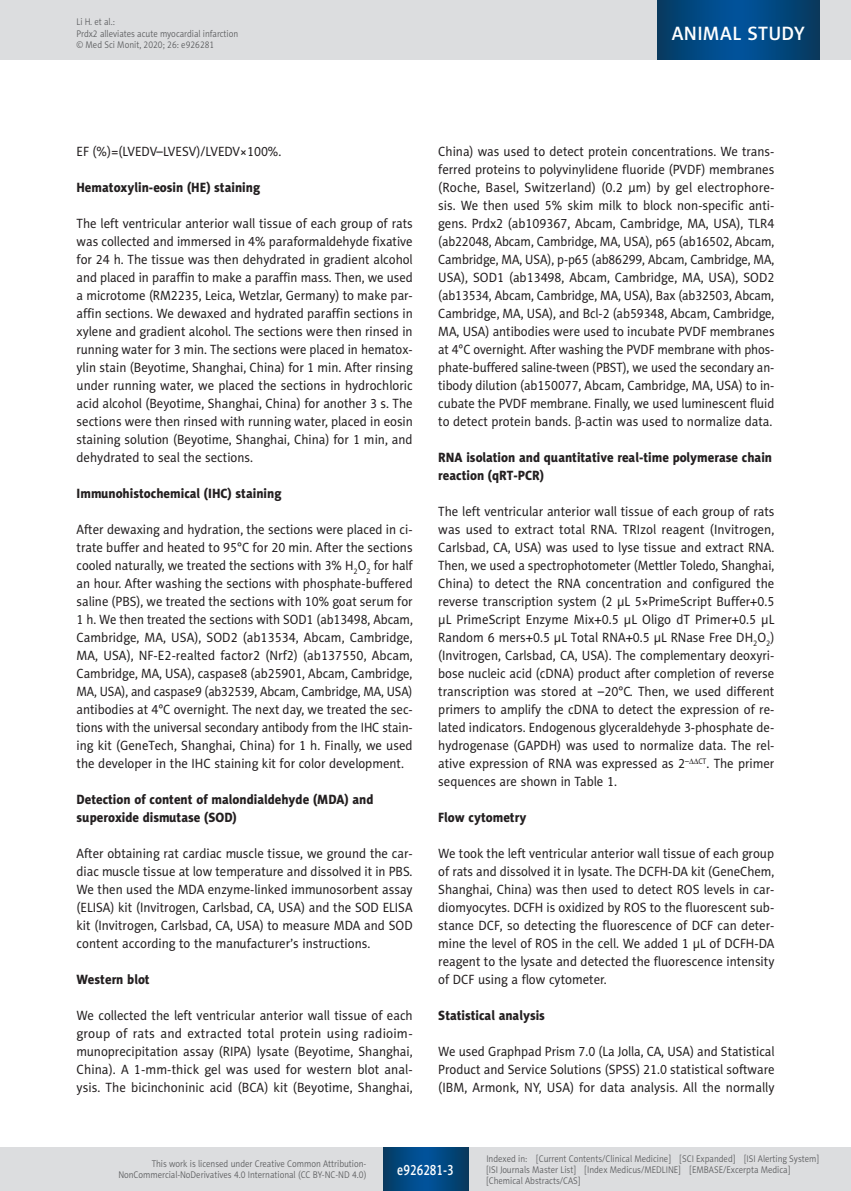
<style>
.page{position:relative;width:851px;height:1191px;background:#fff}
.page>*{position:absolute;margin:0;border:0;box-sizing:border-box;transform-origin:0 0}
.t1{font:19.5px "Naomi Sans EFN Medium";letter-spacing:.015em;color:#fff}
.MSM_e-PAGINA{font:15px "Naomi Sans EFN Medium";color:#fff;scale:.8 1}
.MSM_Body{font:13.5px/18px "Naomi Sans EFN";color:#231f20;text-align:justify;scale:.95 1}
.MSM_Headline_2{font:13.5px/18px "Naomi Sans EFN Heavy";color:#231f20;scale:.95 1}
.MSM_Body-2{font:13.5px/18px "Naomi Sans EFN";color:#231f20;text-align:justify;scale:.94 1}
.MSM_Body_no_before{font:13.5px "Naomi Sans EFN";color:#231f20;scale:.95 1}
.MSM_pagina_zywa{font:9.75px/11.2px "Naomi Sans EFN Light";color:#57585a;scale:.9 1}
.MSM_pagina_sygnatura{font:9.75px "Naomi Sans EFN Light";color:#57585a;scale:.9 1}
.s1{font-family:"Standard Sym L"}
</style>
<div class="page">
<div style="left:0;top:1148px;width:850px;height:43px;background:#dcdddf"></div>
<svg style="left:383px;top:1147px;width:85px;height:43px;background:#02477e"></svg>
<div style="left:0;top:0;width:850px;height:60px;background:#dcdddf"></div>
<svg style="left:657px;top:0;width:162px;height:60px;background:#02477e"></svg>
<p class="MSM_pagina_zywa" style="left:77px;top:16px;width:181px">Li H. et al.:<br>Prdx2 alleviates acute myocardial infarction</p>
<p class="MSM_pagina_sygnatura" style="left:77px;top:39px;width:154px">© Med Sci Monit, 2020; 26: e926281</p>
<h1 class="t1" style="left:671px;top:22px;width:134px">ANIMAL STUDY</h1>
<p class="MSM_Body_no_before" style="left:77px;top:143px;width:217px">EF (%)=(LVEDV–LVESV)/LVEDV×100%.</p>
<p class="MSM_Headline_2" style="left:77px;top:178px;width:194px">Hematoxylin-eosin (HE) staining</p>
<p class="MSM_Body" style="left:77px;top:214px;width:355px">The left ventricular anterior wall tissue of each group of rats was collected and immersed in 4% paraformaldehyde fixative for 24 h. The tissue was then dehydrated in gradient alcohol and placed in paraffin to make a paraffin mass. Then, we used a microtome (RM2235, Leica, Wetzlar, Germany) to make par&shy;affin sections. We dewaxed and hydrated paraffin sections in xylene and gradient alcohol. The sections were then rinsed in running water for 3 min. The sections were placed in hematox&shy;ylin stain (Beyotime, Shanghai, China) for 1 min. After rinsing under running water, we placed the sections in hydrochloric acid alcohol (Beyotime, Shanghai, China) for another 3 s. The sections were then rinsed with running water, placed in eosin staining solution (Beyotime, Shanghai, China) for 1 min, and dehydrated to seal the sections.</p>
<p class="MSM_Headline_2" style="left:77px;top:484px;width:217px">Immunohistochemical (IHC) staining</p>
<p class="MSM_Body" style="left:77px;top:520px;width:355px">After dewaxing and hydration, the sections were placed in ci&shy;trate buffer and heated to 95°C for 20 min. After the sections cooled naturally, we treated the sections with 3% H<sub>2</sub>O<sub>2</sub> for half an hour. After washing the sections with phosphate-buffered saline (PBS), we treated the sections with 10% goat serum for 1 h. We then treated the sections with SOD1 (ab13498, Abcam, Cambridge, MA, USA), SOD2 (ab13534, Abcam, Cambridge, MA, USA), NF-E2-realted factor2 (Nrf2) (ab137550, Abcam, Cambridge, MA, USA), caspase8 (ab25901, Abcam, Cambridge, MA, USA), and caspase9 (ab32539, Abcam, Cambridge, MA, USA) antibodies at 4°C overnight. The next day, we treated the sec&shy;tions with the universal secondary antibody from the IHC stain&shy;ing kit (GeneTech, Shanghai, China) for 1 h. Finally, we used the developer in the IHC staining kit for color development.</p>
<p class="MSM_Headline_2" style="left:77px;top:790px;width:314px">Detection of content of malondialdehyde (MDA) and superoxide dismutase (SOD)</p>
<p class="MSM_Body" style="left:77px;top:844px;width:355px">After obtaining rat cardiac muscle tissue, we ground the car&shy;diac muscle tissue at low temperature and dissolved it in PBS.<br>We then used the MDA enzyme-linked immunosorbent assay (ELISA) kit (Invitrogen, Carlsbad, CA, USA) and the SOD ELISA kit (Invitrogen, Carlsbad, CA, USA) to measure MDA and SOD content according to the manufacturer’s instructions.</p>
<p class="MSM_Headline_2" style="left:77px;top:970px;width:78px">Western blot</p>
<p class="MSM_Body" style="left:77px;top:1006px;width:355px">We collected the left ventricular anterior wall tissue of each group of rats and extracted total protein using radioim&shy;munoprecipitation assay (RIPA) lysate (Beyotime, Shanghai, China). A 1-mm-thick gel was used for western blot anal&shy;ysis. The bicinchoninic acid (BCA) kit (Beyotime, Shanghai,</p>
<p class="MSM_Body" style="left:438px;top:142px;width:355px">China) was used to detect protein concentrations. We trans&shy;ferred proteins to polyvinylidene fluoride (PVDF) membranes (Roche, Basel, Switzerland) (0.2 µm) by gel electrophore&shy;sis. We then used 5% skim milk to block non-specific anti&shy;gens. Prdx2 (ab109367, Abcam, Cambridge, MA, USA), TLR4 (ab22048, Abcam, Cambridge, MA, USA), p65 (ab16502, Abcam, Cambridge, MA, USA), p-p65 (ab86299, Abcam, Cambridge, MA, USA), SOD1 (ab13498, Abcam, Cambridge, MA, USA), SOD2 (ab13534, Abcam, Cambridge, MA, USA), Bax (ab32503, Abcam, Cambridge, MA, USA), and Bcl-2 (ab59348, Abcam, Cambridge, MA, USA) antibodies were used to incubate PVDF membranes at 4°C overnight. After washing the PVDF membrane with phos&shy;phate-buffered saline-tween (PBST), we used the secondary an&shy;tibody dilution (ab150077, Abcam, Cambridge, MA, USA) to in&shy;cubate the PVDF membrane. Finally, we used luminescent fluid to detect protein bands. <span class="s1">b</span>-actin was used to normalize data.</p>
<p class="MSM_Headline_2" style="left:438px;top:448px;width:353px">RNA isolation and quantitative real-time polymerase chain reaction (qRT-PCR)</p>
<p class="MSM_Body" style="left:438px;top:502px;width:355px">The left ventricular anterior wall tissue of each group of rats was used to extract total RNA. TRIzol reagent (Invitrogen, Carlsbad, CA, USA) was used to lyse tissue and extract RNA.<br>Then, we used a spectrophotometer (Mettler Toledo, Shanghai, China) to detect the RNA concentration and configured the reverse transcription system (2 μL 5×PrimeScript Buffer+0.5 μL PrimeScript Enzyme Mix+0.5 μL Oligo dT Primer+0.5 μL Random 6 mers+0.5 μL Total RNA+0.5 μL RNase Free DH<sub>2</sub>O<sub>2</sub>) (Invitrogen, Carlsbad, CA, USA). The complementary deoxyri&shy;bose nucleic acid (cDNA) product after completion of reverse transcription was stored at –20°C. Then, we used different primers to amplify the cDNA to detect the expression of re&shy;lated indicators. Endogenous glyceraldehyde 3-phosphate de&shy;hydrogenase (GAPDH) was used to normalize data. The rel&shy;ative expression of RNA was expressed as 2<sup>–</sup><sup>DD</sup><sup>CT</sup>. The primer sequences are shown in Table 1.</p>
<p class="MSM_Headline_2" style="left:438px;top:808px;width:94px">Flow cytometry</p>
<p class="MSM_Body" style="left:438px;top:844px;width:355px">We took the left ventricular anterior wall tissue of each group of rats and dissolved it in lysate. The DCFH-DA kit (GeneChem, Shanghai, China) was then used to detect ROS levels in car&shy;diomyocytes. DCFH is oxidized by ROS to the fluorescent sub&shy;stance DCF, so detecting the fluorescence of DCF can deter&shy;mine the level of ROS in the cell. We added 1 μL of DCFH-DA reagent to the lysate and detected the fluorescence intensity of DCF using a flow cytometer.</p>
<p class="MSM_Headline_2" style="left:438px;top:1006px;width:114px">Statistical analysis</p>
<p class="MSM_Body-2" style="left:438px;top:1042px;width:359px">We used Graphpad Prism 7.0 (La Jolla, CA, USA) and Statistical Product and Service Solutions (SPSS) 21.0 statistical software (IBM, Armonk, NY, USA) for data analysis. All the normally</p>
<p class="MSM_pagina_zywa" style="left:118px;top:1158px;width:277px;text-align:right">This work is licensed under Creative Common Attribution-<br>NonCommercial-NoDerivatives 4.0 International (CC BY-NC-ND 4.0)</p>
<p class="MSM_e-PAGINA" style="left:397px;top:1160px;width:72px">e926281-3</p>
<p class="MSM_pagina_zywa" style="left:486px;top:1152px;width:371px">Indexed in: [Current Contents/Clinical Medicine] [SCI Expanded] [ISI Alerting System] [ISI Journals Master List] [Index Medicus/MEDLINE] [EMBASE/Excerpta Medica] [Chemical Abstracts/CAS]</p>
</div>
